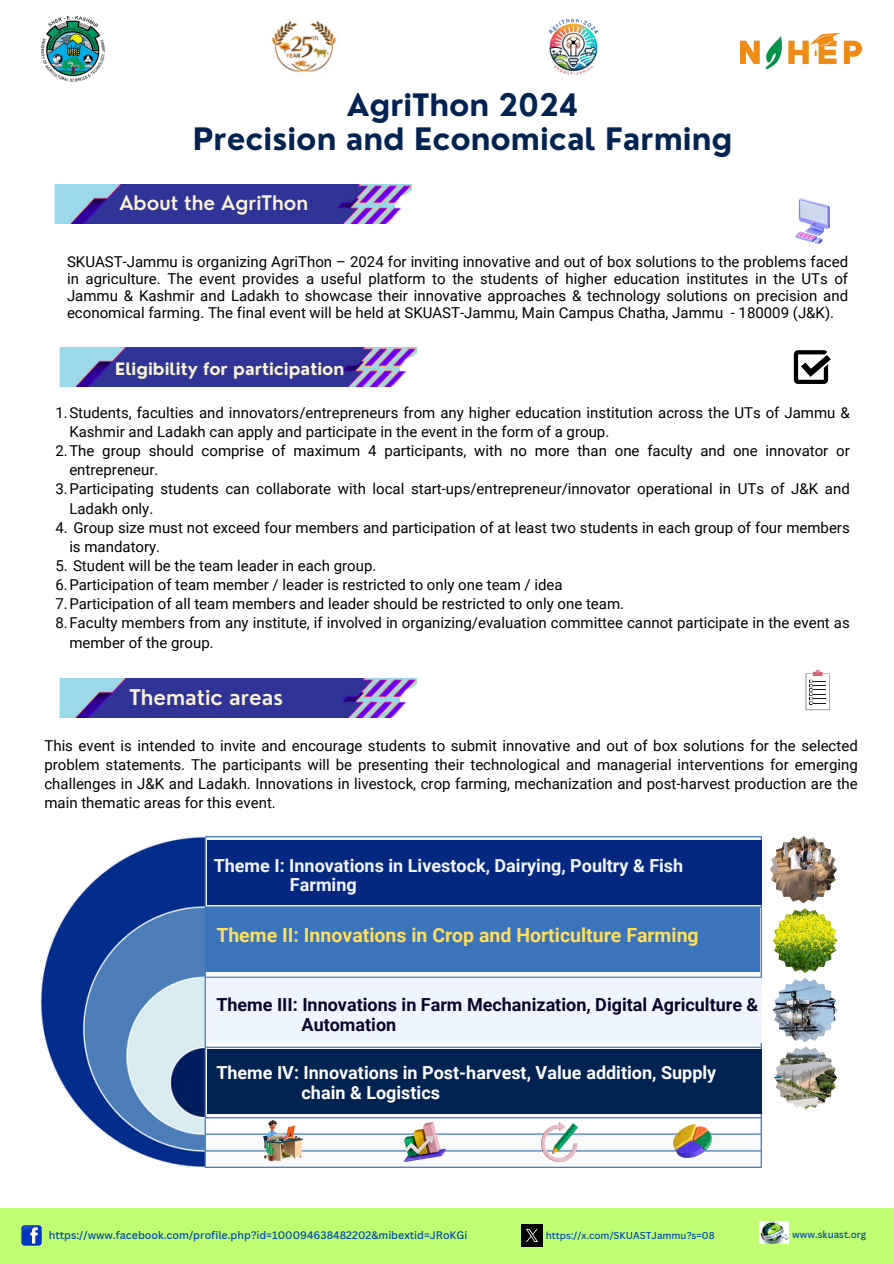
<style>
.page{position:relative;width:894px;height:1264px;background:#fff}
.page>*{position:absolute;margin:0;border:0;box-sizing:border-box;transform-origin:0 0}
.t1{font:700 30.15px/33.8px "Nourd";color:#002352;text-align:center}
.t2{font:600 21.15px "Nourd";color:#fcf3d4}
.t3{font:600 19.65px "Nourd";color:#fcf3d4}
.t4{font:700 19.5px "Roboto";color:#ffde59}
.t5{font:700 18px/20.2px "Roboto";color:#08062b}
.t6{font:700 18px/20.2px "Roboto";color:#fefeff}
.t7{font:700 18px/19.2px "Roboto";color:#eff5ff}
.t8{font:700 16.65px "Nourd";color:#fcf3d4}
.t9{font:15px/19.2px "Roboto";color:#000}
.t10{font:500 10.65px "Canva Sans";color:#004aad}
.t11{font:500 9.75px "Canva Sans";color:#004aad}
</style>
<div class="page">
<img style="left:795px;top:199px;width:34px;height:45px">
<div style="left:0;top:1208px;width:893px;height:55px;background:#c1ff72"></div>
<img style="left:21px;top:1225px;width:21px;height:20px">
<img style="left:759px;top:1221px;width:29px;height:22px">
<img style="left:521px;top:1224px;width:21px;height:22px">
<svg style="left:793px;top:350px;width:37px;height:34px"></svg>
<img style="left:769px;top:835px;width:68px;height:68px">
<img style="left:772px;top:908px;width:65px;height:65px">
<img style="left:772px;top:978px;width:65px;height:64px">
<img style="left:774px;top:1046px;width:63px;height:63px">
<svg style="left:805px;top:669px;width:24px;height:41px"></svg>
<img style="left:40px;top:16px;width:65px;height:65px">
<img style="left:740px;top:34px;width:121px;height:35px">
<img style="left:548px;top:18px;width:50px;height:57px">
<img style="left:271px;top:20px;width:65px;height:53px">
<img style="left:40px;top:836px;width:721px;height:331px">
<img style="left:263px;top:1120px;width:39px;height:40px">
<img style="left:404px;top:1122px;width:41px;height:38px">
<img style="left:541px;top:1122px;width:36px;height:38px">
<img style="left:673px;top:1124px;width:38px;height:33px">
<div style="left:207px;top:840px;width:554px;height:64px;background:#042780"></div>
<div style="left:205px;top:907px;width:554px;height:64px;background:#3a74bb"></div>
<div style="left:207px;top:978px;width:554px;height:64px;background:#eff5ff"></div>
<div style="left:207px;top:1049px;width:554px;height:64px;background:#002352"></div>
<img style="left:55px;top:184px;width:356px;height:39px">
<img style="left:59px;top:347px;width:357px;height:40px">
<img style="left:59px;top:678px;width:357px;height:39px">
<h3 class="t1" style="left:193px;top:88px;width:541px">AgriThon 2024<br>Precision and Economical Farming</h3>
<p class="t3" style="left:119px;top:190px;width:190px">About the AgriThon</p>
<h3 class="t9" style="left:67px;top:254px;width:782px;line-height:16.8px;text-align:justify">SKUAST-Jammu is organizing AgriThon – 2024 for inviting innovative and out of box solutions to the problems faced in agriculture. The event provides a useful platform to the students of higher education institutes in the UTs of Jammu &amp; Kashmir and Ladakh to showcase their innovative approaches &amp; technology solutions on precision and economical farming. The final event will be held at SKUAST-Jammu, Main Campus Chatha, Jammu - 180009 (J&amp;K).</h3>
<p class="t8" style="left:115px;top:358px;width:231px">Eligibility for participation</p>
<p class="t9" style="left:69px;top:403px;width:781px;text-indent:-14px">1.Students, faculties and innovators/entrepreneurs from any higher education institution across the UTs of Jammu &amp;<br>Kashmir and Ladakh can apply and participate in the event in the form of a group.</p>
<p class="t9" style="left:69px;top:441px;width:781px;text-indent:-14px">2.The group should comprise of maximum 4 participants, with no more than one faculty and one innovator or entrepreneur.</p>
<p class="t9" style="left:69px;top:479px;width:781px;text-indent:-14px">3.Participating students can collaborate with local start-ups/entrepreneur/innovator operational in UTs of J&amp;K and<br>Ladakh only.</p>
<h2 class="t9" style="left:69px;top:518px;width:781px;text-indent:-14px">4. Group size must not exceed four members and participation of at least two students in each group of four members is mandatory.</h2>
<p class="t9" style="left:55px;top:556px;width:322px">5. Student will be the team leader in each group.</p>
<h4 class="t9" style="left:55px;top:575px;width:508px">6.Participation of team member / leader is restricted to only one team / idea</h4>
<p class="t9" style="left:55px;top:594px;width:570px">7.Participation of all team members and leader should be restricted to only one team.</p>
<h3 class="t9" style="left:69px;top:613px;width:781px;text-indent:-14px">8.Faculty members from any institute, if involved in organizing/evaluation committee cannot participate in the event as member of the group.</h3>
<p class="t2" style="left:129px;top:684px;width:155px">Thematic areas</p>
<p class="t9" style="left:44px;top:736px;width:814px;text-align:justify">This event is intended to invite and encourage students to submit innovative and out of box solutions for the selected problem statements. The participants will be presenting their technological and managerial interventions for emerging challenges in J&amp;K and Ladakh. Innovations in livestock, crop farming, mechanization and post-harvest production are the main thematic areas for this event.</p>
<p class="t7" style="left:290px;top:856px;width:395px;text-indent:-76px">Theme I: Innovations in Livestock, Dairying, Poultry &amp; Fish<br>Farming</p>
<p class="t4" style="left:216px;top:923px;width:483px">Theme II: Innovations in Crop and Horticulture Farming</p>
<p class="t5" style="left:301px;top:994px;width:458px;text-indent:-85px">Theme III: Innovations in Farm Mechanization, Digital Agriculture &amp;<br>Automation</p>
<p class="t6" style="left:301px;top:1062px;width:416px;text-indent:-85px">Theme IV: Innovations in Post-harvest, Value addition, Supply chain &amp; Logistics</p>
<p class="t10" style="left:49px;top:1228px;width:420px">https://www.facebook.com/profile.php?id=100094638482202&amp;mibextid=JRoKGi</p>
<p class="t11" style="left:545px;top:1228px;width:170px">https://x.com/SKUASTJammu?s=08</p>
<p class="t11" style="left:791px;top:1227px;width:76px">www.skuast.org</p>
</div>
